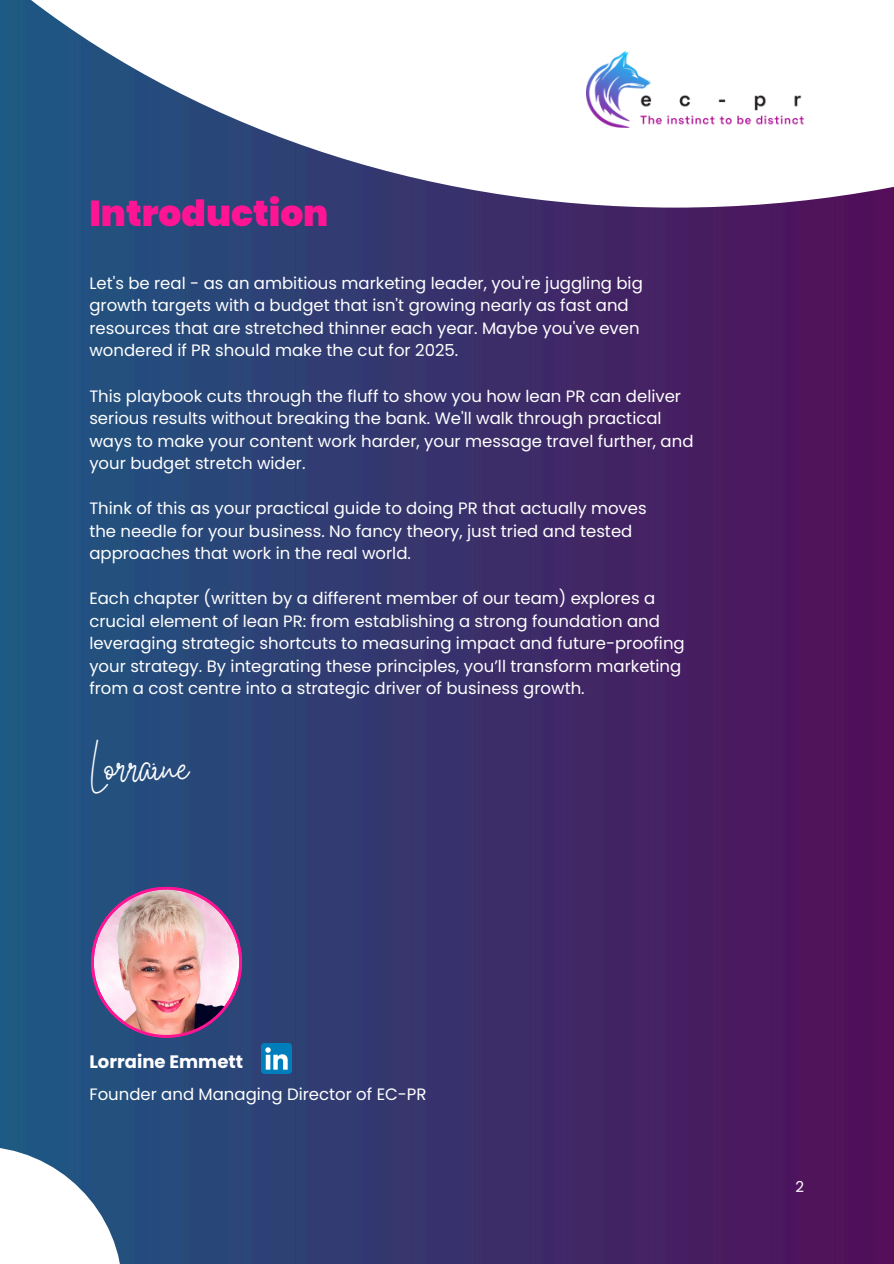
<style>
.page{position:relative;width:894px;height:1264px;background:#fff}
.page>*{position:absolute;margin:0;border:0;box-sizing:border-box;transform-origin:0 0}
.t1{font:900 36px "Poppins";color:#ff1593}
.t2{font:34.5px "White Star";color:#fff}
.t3{font:700 18px "Poppins";color:#fff}
.t4{font:16.5px/22.5px "Poppins";color:#fff}
.t5{font:15px "Poppins";color:#fff}
</style>
<div class="page">
<img style="left:0;top:208px;width:893px;height:1055px">
<svg style="left:0;top:0;width:893px;height:208px"></svg>
<img style="left:586px;top:52px;width:217px;height:75px">
<img style="left:262px;top:1043px;width:29px;height:30px">
<img style="left:91px;top:886px;width:151px;height:151px">
<svg style="left:0;top:1146px;width:122px;height:117px"></svg>
<p class="t1" style="left:89px;top:188px;width:240px">Introduction</p>
<p class="t4" style="left:89px;top:272px;width:555px">Let's be real - as an ambitious marketing leader, you're juggling big growth targets with a budget that isn't growing nearly as fast and resources that are stretched thinner each year. Maybe you've even wondered if PR should make the cut for 2025.</p>
<p class="t4" style="left:89px;top:384px;width:605px">This playbook cuts through the fluff to show you how lean PR can deliver serious results without breaking the bank. We'll walk through practical ways to make your content work harder, your message travel further, and your budget stretch wider.</p>
<p class="t4" style="left:89px;top:497px;width:558px">Think of this as your practical guide to doing PR that actually moves</p>
<p class="t4" style="left:89px;top:519px;width:544px">the needle for your business. No fancy theory, just tried and tested approaches that work in the real world.</p>
<p class="t4" style="left:89px;top:587px;width:596px">Each chapter (written by a different member of our team) explores a crucial element of lean PR: from establishing a strong foundation and leveraging strategic shortcuts to measuring impact and future-proofing your strategy. By integrating these principles, you’ll transform marketing from a cost centre into a strategic driver of business growth.</p>
<h2 class="t2" style="left:89px;top:758px;width:102px">Lorraine</h2>
<h1 class="t3" style="left:89px;top:1048px;width:155px">Lorraine Emmett</h1>
<p class="t4" style="left:89px;top:1082px;width:338px">Founder and Managing Director of EC-PR</p>
<p class="t5" style="left:795px;top:1176px;width:10px">2</p>
</div>
